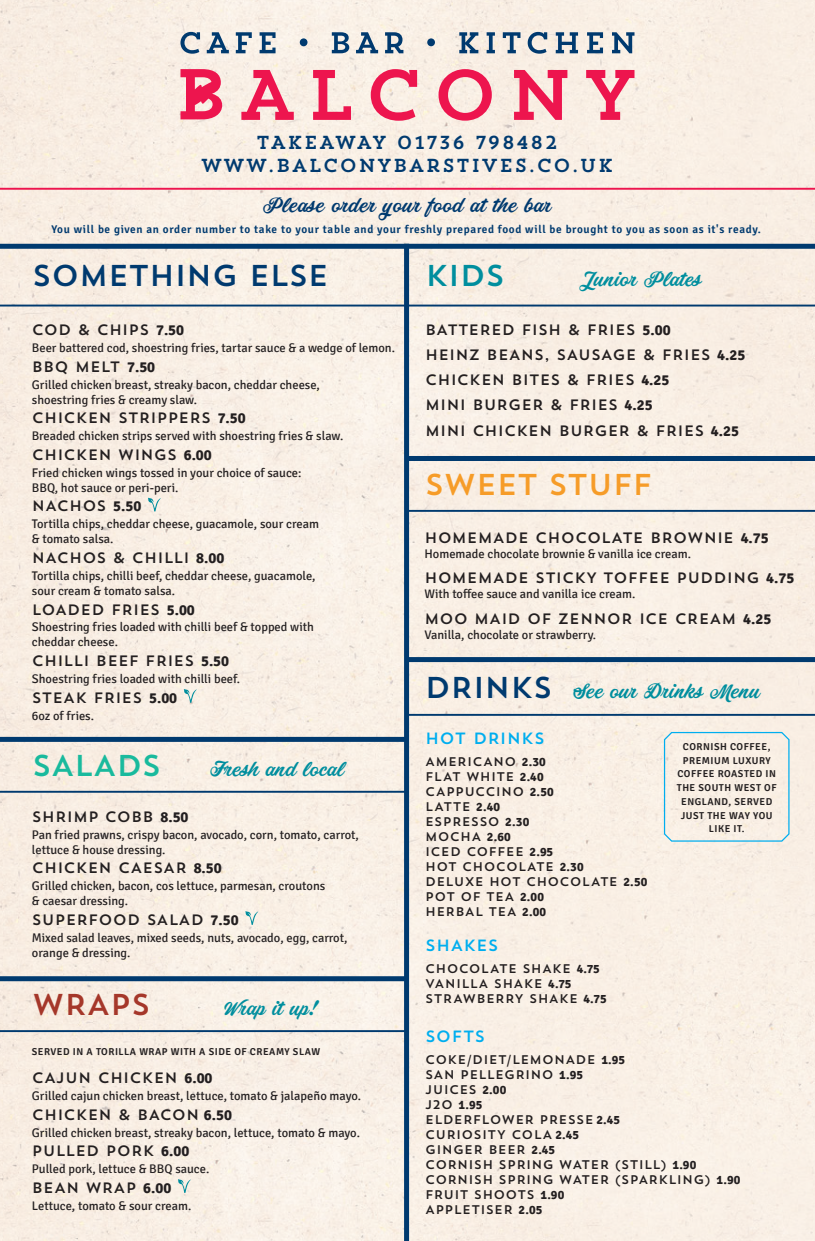
<style>
.page{position:relative;width:815px;height:1241px;background:#fff}
.page>*{position:absolute;margin:0;border:0;box-sizing:border-box;transform-origin:0 0}
.t1{font:30px "Trend Sans One";letter-spacing:-.03em;color:#003a6f}
.t2{font:30px "Trend Sans One";letter-spacing:-.03em;color:#f69c28}
.t3{font:30px "Trend Sans One";letter-spacing:-.03em;color:#19ba9d}
.t4{font:30px "Trend Sans One";letter-spacing:-.03em;color:#a5372a}
.t5{font:30px "Trend Sans One";color:#008e9e}
.t6{font:20px "Painter PERSONALUSEONLY";color:#008e9e}
.t7{font:20px "Painter PERSONALUSEONLY";letter-spacing:.01em;color:#003a6f}
.t8{font:18.75px/22.5px "Trend Slab One";letter-spacing:.05em;color:#003a6f;text-align:center}
.t9{font:16.25px "Trend Sans One";color:#00aeef}
.t10{font:15px/25.1px "Trend Sans One";color:#231f20}
.t11{font:12.5px/15px "Signika";color:#231f20}
.t12{font:12.5px/15px "Trend Sans One";letter-spacing:.01em;color:#231f20}
.t13{font:700 12.5px "Signika";color:#231f20}
.t14{font:600 11.25px "Signika";letter-spacing:.06em;color:#003a6f}
.t15{font:600 10px/13.8px "Signika";letter-spacing:.05em;color:#231f20;text-align:center}
.s1{font-family:"Signika";font-weight:700}
.s2{font-family:"Trend Sans One";font-weight:400}
</style>
<div class="page">
<div style="left:0;top:0;width:815px;height:1240px;background:#f9efe4"></div>
<svg style="left:180px;top:32px;width:454px;height:22px;background:#b0bac2"></svg>
<div style="left:404px;top:244px;width:5px;height:996px;background:#003a6f"></div>
<svg style="left:241px;top:69px;width:393px;height:52px;background:#f4a8b3"></svg>
<svg style="left:180px;top:69px;width:42px;height:50px;background:#f05a7d"></svg>
<div style="left:0;top:244px;width:815px;height:5px;background:#003a6f"></div>
<hr style="left:0;top:304px;width:815px;height:2px;background:#003a6f">
<svg style="left:148px;top:497px;width:13px;height:14px"></svg>
<svg style="left:184px;top:689px;width:13px;height:13px"></svg>
<hr style="left:0;top:790px;width:407px;height:2px;background:#003a6f">
<hr style="left:0;top:1029px;width:407px;height:2px;background:#003a6f">
<div style="left:0;top:736px;width:408px;height:5px;background:#003a6f"></div>
<div style="left:0;top:976px;width:408px;height:5px;background:#003a6f"></div>
<svg style="left:245px;top:911px;width:13px;height:13px"></svg>
<svg style="left:178px;top:1178px;width:13px;height:14px"></svg>
<hr style="left:407px;top:510px;width:408px;height:1px;background:#003a6f">
<div style="left:407px;top:456px;width:408px;height:5px;background:#003a6f"></div>
<hr style="left:408px;top:713px;width:407px;height:2px;background:#003a6f">
<div style="left:406px;top:657px;width:409px;height:5px;background:#003a6f"></div>
<hr style="left:0;top:188px;width:815px;height:2px;background:#ed154e">
<svg style="left:663px;top:730px;width:127px;height:112px;background:#efece4"></svg>
<h3 class="t8" style="left:201px;top:131px;width:414px">TAKEAWAY 01736 798482<br>WWW.BALCONYBARSTIVES.CO.UK</h3>
<h2 class="t7" style="left:263px;top:192px;width:290px">Please order your food at the bar</h2>
<p class="t14" style="left:51px;top:222px;width:711px">You will be given an order number to take to your table and your freshly prepared food will be brought to you as soon as it's ready.</p>
<h1 class="t1" style="left:32px;top:256px;width:299px">SOMETHING ELSE</h1>
<p class="t10" style="left:32px;top:317px;width:154px">COD &amp; CHIPS <span class="s1">7.50</span></p>
<p class="t11" style="left:32px;top:340px;width:365px">Beer battered cod, shoestring fries, tartar sauce &amp; a wedge of lemon.</p>
<p class="t10" style="left:32px;top:353px;width:125px">BBQ MELT <span class="s1">7.50</span></p>
<p class="t11" style="left:32px;top:377px;width:290px">Grilled chicken breast, streaky bacon, cheddar cheese, shoestring fries &amp; creamy slaw.</p>
<p class="t10" style="left:32px;top:405px;width:215px">CHICKEN STRIPPERS <span class="s1">7.50</span></p>
<p class="t11" style="left:32px;top:428px;width:313px">Breaded chicken strips served with shoestring fries &amp; slaw.</p>
<p class="t10" style="left:32px;top:441px;width:181px">CHICKEN WINGS <span class="s1">6.00</span></p>
<p class="t11" style="left:32px;top:465px;width:271px">Fried chicken wings tossed in your choice of sauce:<br>BBQ, hot sauce or peri-peri.</p>
<p class="t10" style="left:32px;top:493px;width:111px">NACHOS <span class="s1">5.50</span></p>
<p class="t11" style="left:32px;top:516px;width:289px">Tortilla chips, cheddar cheese, guacamole, sour cream &amp; tomato salsa.</p>
<p class="t10" style="left:32px;top:545px;width:194px">NACHOS &amp; CHILLI <span class="s1">8.00</span></p>
<p class="t11" style="left:32px;top:568px;width:285px">Tortilla chips, chilli beef, cheddar cheese, guacamole, sour cream &amp; tomato salsa.</p>
<p class="t10" style="left:32px;top:596px;width:165px">LOADED FRIES <span class="s1">5.00</span></p>
<p class="t11" style="left:32px;top:619px;width:284px">Shoestring fries loaded with chilli beef &amp; topped with cheddar cheese.</p>
<p class="t10" style="left:32px;top:648px;width:199px">CHILLI BEEF FRIES <span class="s1">5.50</span></p>
<p class="t11" style="left:32px;top:671px;width:210px">Shoestring fries loaded with chilli beef.</p>
<p class="t10" style="left:32px;top:684px;width:147px">STEAK FRIES <span class="s1">5.00</span></p>
<p class="t11" style="left:32px;top:708px;width:64px">6oz of fries.</p>
<h1 class="t3" style="left:32px;top:746px;width:131px">SALADS</h1>
<h2 class="t6" style="left:210px;top:756px;width:136px">Fresh and local</h2>
<p class="t10" style="left:32px;top:803px;width:158px">SHRIMP COBB <span class="s1">8.50</span></p>
<p class="t11" style="left:32px;top:826px;width:328px">Pan fried prawns, crispy bacon, avocado, corn, tomato, carrot, lettuce &amp; house dressing.</p>
<p class="t10" style="left:32px;top:855px;width:191px">CHICKEN CAESAR <span class="s1">8.50</span></p>
<p class="t11" style="left:32px;top:878px;width:295px">Grilled chicken, bacon, cos lettuce, parmesan, croutons &amp; caesar dressing.</p>
<p class="t10" style="left:32px;top:906px;width:208px">SUPERFOOD SALAD <span class="s1">7.50</span></p>
<p class="t11" style="left:32px;top:930px;width:317px">Mixed salad leaves, mixed seeds, nuts, avocado, egg, carrot, orange &amp; dressing.</p>
<h1 class="t4" style="left:32px;top:985px;width:120px">WRAPS</h1>
<h2 class="t6" style="left:224px;top:995px;width:97px">Wrap it up!</h2>
<p class="t15" style="left:32px;top:1044px;width:290px">SERVED IN A TORILLA WRAP WITH A SIDE OF CREAMY SLAW</p>
<p class="t10" style="left:32px;top:1064px;width:182px">CAJUN CHICKEN <span class="s1">6.00</span></p>
<p class="t11" style="left:32px;top:1088px;width:331px">Grilled cajun chicken breast, lettuce, tomato &amp; jalapeño mayo.</p>
<p class="t10" style="left:32px;top:1101px;width:202px">CHICKEN &amp; BACON <span class="s1">6.50</span></p>
<p class="t11" style="left:32px;top:1124px;width:330px">Grilled chicken breast, streaky bacon, lettuce, tomato &amp; mayo.</p>
<p class="t10" style="left:32px;top:1137px;width:159px">PULLED PORK <span class="s1">6.00</span></p>
<p class="t11" style="left:32px;top:1161px;width:179px">Pulled pork, lettuce &amp; BBQ sauce.</p>
<p class="t10" style="left:32px;top:1174px;width:141px">BEAN WRAP <span class="s1">6.00</span></p>
<p class="t11" style="left:32px;top:1197px;width:161px">Lettuce, tomato &amp; sour cream.</p>
<h1 class="t5" style="left:425px;top:256px;width:81px">KIDS</h1>
<p class="t10" style="left:425px;top:317px;width:322px">BATTERED FISH &amp; FRIES <span class="s1">5.00<br></span>HEINZ BEANS, SAUSAGE &amp; FRIES <span class="s1">4.25<br></span>CHICKEN BITES &amp; FRIES <span class="s1">4.25<br></span>MINI BURGER &amp; FRIES <span class="s1">4.25<br></span>MINI CHICKEN BURGER &amp; FRIES <span class="s1">4.25</span></p>
<h2 class="t6" style="left:581px;top:266px;width:122px">Junior Plates</h2>
<h1 class="t2" style="left:424px;top:465px;width:230px">SWEET STUFF</h1>
<p class="t10" style="left:424px;top:525px;width:346px">HOMEMADE CHOCOLATE BROWNIE <span class="s1">4.75</span></p>
<p class="t11" style="left:424px;top:546px;width:268px">Homemade chocolate brownie &amp; vanilla ice cream.</p>
<p class="t10" style="left:424px;top:565px;width:371px">HOMEMADE STICKY TOFFEE PUDDING <span class="s1">4.75</span></p>
<p class="t11" style="left:424px;top:587px;width:212px">With toffee sauce and vanilla ice cream.</p>
<p class="t10" style="left:424px;top:605px;width:348px">MOO MAID OF ZENNOR ICE CREAM <span class="s1">4.25</span></p>
<p class="t11" style="left:424px;top:627px;width:173px">Vanilla, chocolate or strawberry.</p>
<h1 class="t1" style="left:424px;top:668px;width:130px">DRINKS</h1>
<h2 class="t6" style="left:573px;top:677px;width:189px">See our Drinks Menu</h2>
<h3 class="t9" style="left:425px;top:727px;width:121px">HOT DRINKS</h3>
<p class="t12" style="left:425px;top:753px;width:224px">AMERICANO <span class="s1">2.30<br></span>FLAT WHITE <span class="s1">2.40<br></span>CAPPUCCINO <span class="s1">2.50<br></span>LATTE <span class="s1">2.40<br></span>ESPRESSO <span class="s1">2.30<br></span>MOCHA <span class="s1">2.60<br></span>ICED COFFEE <span class="s1">2.95<br></span>HOT CHOCOLATE <span class="s1">2.30<br></span>DELUXE HOT CHOCOLATE <span class="s1">2.50<br></span>POT OF TEA <span class="s1">2.00<br></span>HERBAL TEA <span class="s1">2.00</span></p>
<h3 class="t9" style="left:425px;top:934px;width:75px">SHAKES</h3>
<p class="t12" style="left:425px;top:960px;width:183px">CHOCOLATE SHAKE <span class="s1">4.75<br></span>VANILLA SHAKE <span class="s1">4.75<br></span>STRAWBERRY SHAKE <span class="s1">4.75</span></p>
<h3 class="t9" style="left:425px;top:1025px;width:62px">SOFTS</h3>
<p class="t12" style="left:425px;top:1051px;width:201px">COKE/DIET/LEMONADE <span class="s1">1.95<br></span>SAN PELLEGRINO <span class="s1">1.95<br></span>JUICES <span class="s1">2.00</span></p>
<p class="t13" style="left:425px;top:1096px;width:59px"><span class="s2">J20</span> 1.95</p>
<p class="t12" style="left:425px;top:1111px;width:317px">ELDERFLOWER PRESSE <span class="s1">2.45<br></span>CURIOSITY COLA <span class="s1">2.45<br></span>GINGER BEER <span class="s1">2.45<br></span>CORNISH SPRING WATER (STILL) <span class="s1">1.90<br></span>CORNISH SPRING WATER (SPARKLING) <span class="s1">1.90<br></span>FRUIT SHOOTS <span class="s1">1.90<br></span>APPLETISER <span class="s1">2.05</span></p>
<p class="t15" style="left:677px;top:739px;width:101px">CORNISH COFFEE,<br>PREMIUM LUXURY<br>COFFEE ROASTED IN<br>THE SOUTH WEST OF<br>ENGLAND, SERVED<br>JUST THE WAY YOU<br>LIKE IT.</p>
</div>
